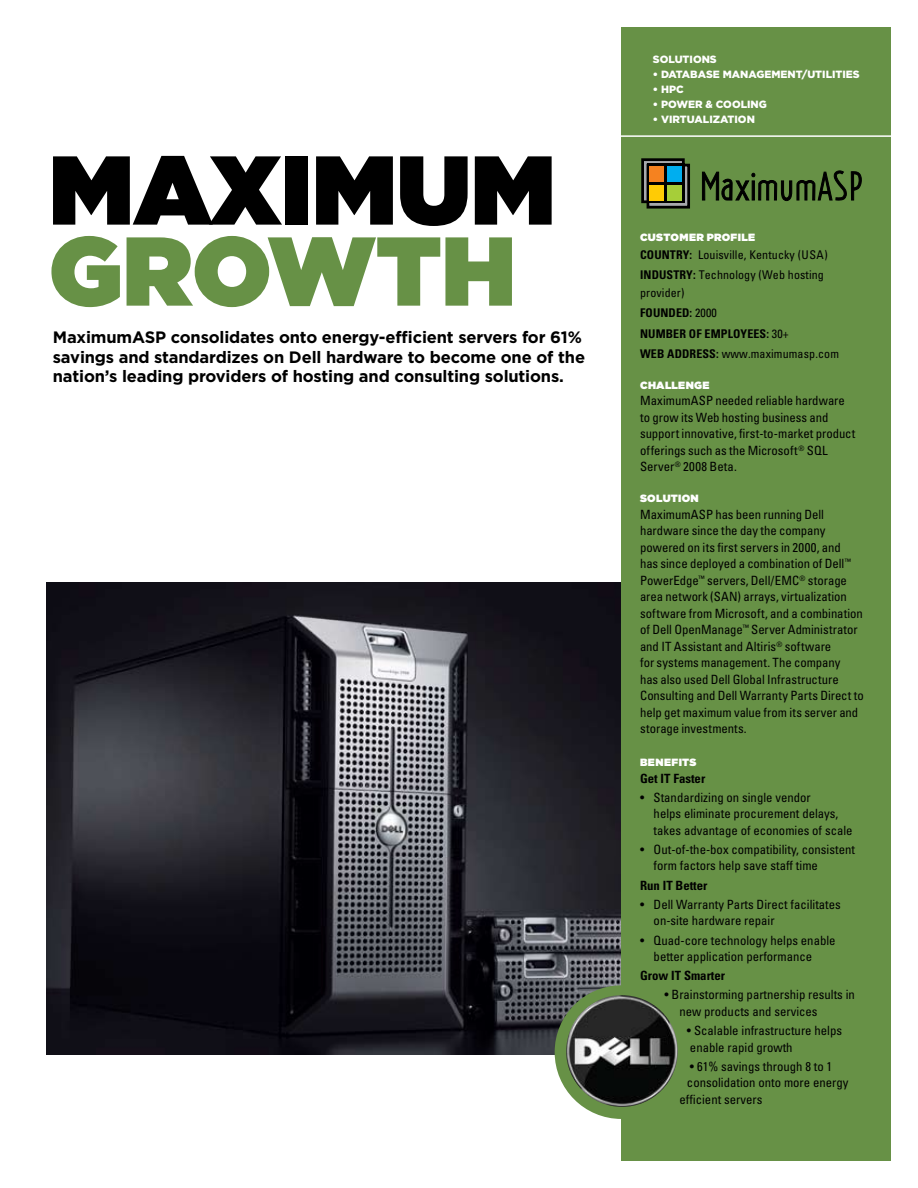
<style>
.page{position:relative;width:918px;height:1188px;background:#fff}
.page>*{position:absolute;margin:0;border:0;box-sizing:border-box;transform-origin:0 0}
.t1{font:900 97.5px "Gotham";color:#000}
.t2{font:900 97.5px "Gotham";color:#679146}
.t3{font:700 16.5px/19.8px "Gotham";letter-spacing:-.01em;color:#000}
.t4{font:condensed 12.75px/16.5px "Univers";color:#000}
.t5{font:700 condensed 12.75px "Univers";color:#000}
.t6{font:italic 700 condensed 12.75px "Univers";color:#000}
.t7{font:700 condensed 12px/20.4px "Univers";letter-spacing:.01em;color:#000}
.t8{font:condensed 12px/20.4px "Univers";letter-spacing:.01em;color:#000}
.t9{font:900 10.5px "Gotham";color:#fff}
.t10{font:900 10.5px "Gotham";letter-spacing:.03em;color:#fff}
.s1{font-weight:700}
.s2{font-weight:400}
</style>
<div class="page">
<img style="left:46px;top:583px;width:575px;height:471px">
<div style="left:621px;top:27px;width:270px;height:1134px;background:#679146"></div>
<hr style="left:617px;top:135px;width:274px;height:2px;background:#fff">
<div style="left:555px;top:985px;width:133px;height:134px;background:#679146;border-radius:50%"></div>
<img style="left:566px;top:995px;width:112px;height:112px;border-radius:55px">
<div style="left:643px;top:160px;width:40px;height:42px;background:linear-gradient(to right,#a7a9ac,#a7a9ac)"></div>
<div style="left:641px;top:158px;width:44px;height:45px;border:3px solid #000"></div>
<svg style="left:651px;top:168px;width:35px;height:37px"></svg>
<div style="left:647px;top:164px;width:43px;height:45px;border:3px solid #000"></div>
<div style="left:647px;top:164px;width:37px;height:39px;background:#000"></div>
<div style="left:649px;top:166px;width:15px;height:16px;background:#f58220"></div>
<div style="left:667px;top:166px;width:15px;height:16px;background:#00aeef"></div>
<div style="left:649px;top:185px;width:15px;height:15px;background:#ffcb05"></div>
<div style="left:667px;top:185px;width:15px;height:15px;background:#a6ce39"></div>
<svg style="left:702px;top:170px;width:160px;height:32px"></svg>
<h1 class="t1" style="left:49px;top:134px;width:508px">MAXIMUM</h1>
<h1 class="t2" style="left:49px;top:215px;width:468px">GROWTH</h1>
<p class="t3" style="left:53px;top:327px;width:534px">MaximumASP consolidates onto energy-efficient servers for 61% savings and standardizes on Dell hardware to become one of the nation’s leading providers of hosting and consulting solutions.</p>
<p class="t9" style="left:653px;top:53px;width:65px">SOLUTIONS</p>
<p class="t9" style="left:653px;top:68px;width:161px">• DATABASE MANAGEMENT/UTILITI</p>
<p class="t9" style="left:846px;top:68px;width:15px">ES</p>
<p class="t9" style="left:653px;top:83px;width:32px">• HPC</p>
<p class="t9" style="left:653px;top:98px;width:116px">• POWER &amp; COOLING</p>
<p class="t9" style="left:653px;top:113px;width:102px">• VIRTUALI ZATI ON</p>
<p class="t10" style="left:640px;top:231px;width:33px">CUSTOM</p>
<p class="t10" style="left:689px;top:231px;width:67px">ER PROFILE</p>
<p class="t8" style="left:640px;top:244px;width:189px"><span class="s1">COUNTRY:</span> Louisville, Kentucky (USA)<br><span class="s1">INDUSTRY:</span> Technology (Web hosting</p>
<p class="t7" style="left:640px;top:282px;width:200px"><span class="s2">provider)<br></span>FOUNDED: <span class="s2">2000<br></span>NUMBER OF EMPLOYEES: <span class="s2">30+<br></span>WEB ADDRESS: <span class="s2">www.maximumasp.com</span></p>
<p class="t10" style="left:640px;top:379px;width:71px">CHALLENGE</p>
<p class="t4" style="left:640px;top:392px;width:217px">MaximumASP needed reliable hardware to grow its Web hosting business and support innovative, first-to-market product offerings such as the Microsoft<sup>®</sup> SQL Server<sup>®</sup> 2008 Beta.</p>
<p class="t10" style="left:640px;top:493px;width:31px">SOLUTIO</p>
<p class="t10" style="left:691px;top:493px;width:10px">N</p>
<p class="t4" style="left:640px;top:506px;width:225px">MaximumASP has been running Dell hardware since the day the company powered on its first servers in 2000, and<br>has since deployed a combination of Dell<sup>™ </sup>PowerEdge<sup>™</sup> servers, Dell/EMC<sup>®</sup> storage area network (SAN) arrays, virtualization software from Microsoft, and a combination of Dell OpenManage<sup>™</sup> Server Administrator and IT Assistant and Altiris<sup>®</sup> software<br>for systems management. The company<br>has also used Dell Global Infrastructure Consulting and Dell Warranty Parts Direct to help get maximum value from its server and storage investments.</p>
<p class="t10" style="left:640px;top:756px;width:58px">BENEFITS</p>
<p class="t5" style="left:640px;top:770px;width:67px">Get IT Faster</p>
<p class="t4" style="left:654px;top:789px;width:201px;text-indent:-14px">• Standardizing on single vendor<br>helps eliminate procurement delays, takes advantage of economies of scale</p>
<p class="t4" style="left:654px;top:841px;width:203px;text-indent:-14px">• Out-of-the-box compatibility, consistent form factors help save staff time</p>
<p class="t5" style="left:640px;top:877px;width:69px">Run IT Better</p>
<p class="t4" style="left:654px;top:896px;width:189px;text-indent:-14px">• Dell Warranty Parts Direct facilitates on-site hardware repair</p>
<p class="t4" style="left:654px;top:932px;width:184px;text-indent:-14px">• Quad-core technology helps enable better application performance</p>
<p class="t6" style="left:640px;top:968px;width:86px">Grow IT Smarter</p>
<p class="t4" style="left:679px;top:986px;width:177px;text-indent:-15px">• Brainstorming partnership results in new products and services</p>
<p class="t4" style="left:687px;top:1022px;width:157px">• Scalable infrastructure helps enable rapid growth</p>
<p class="t4" style="left:690px;top:1058px;width:144px">• 61% savings through 8 to 1</p>
<p class="t4" style="left:687px;top:1074px;width:163px">consolidation onto more energy</p>
<p class="t4" style="left:679px;top:1091px;width:84px">efficient servers</p>
</div>
